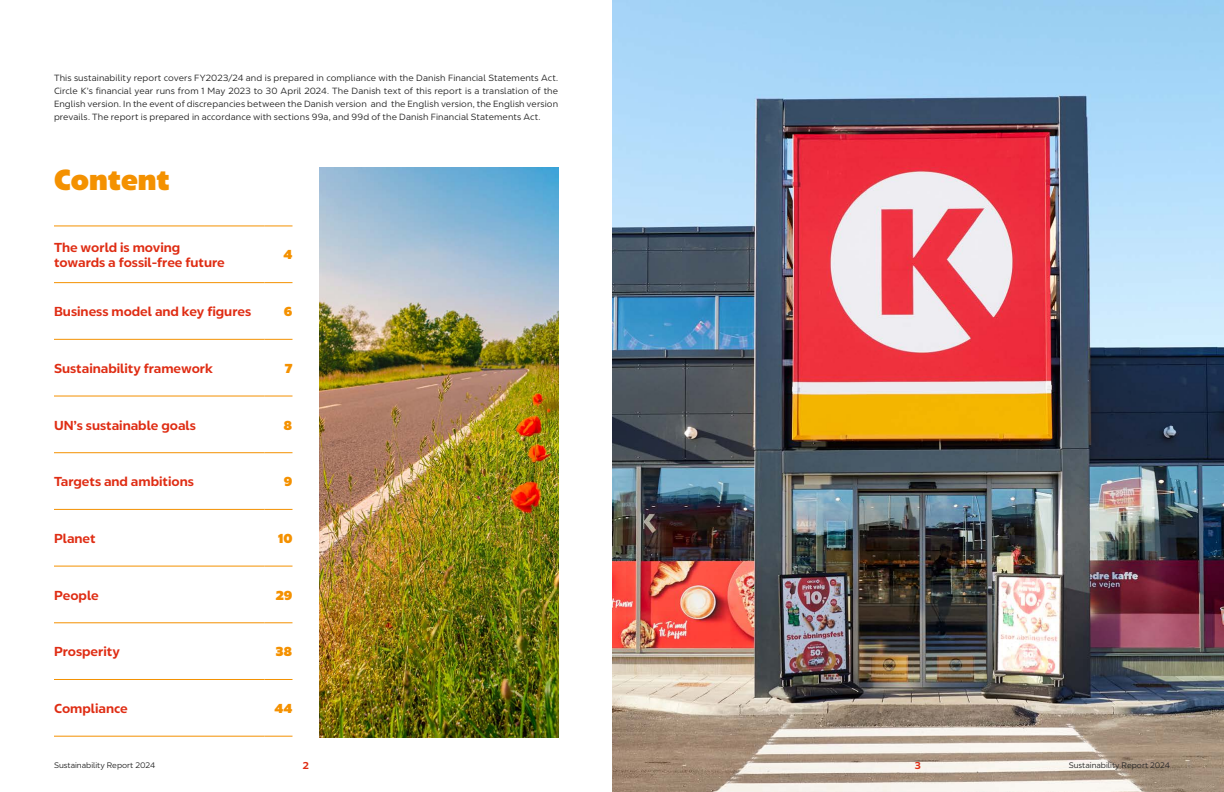
<style>
.page{position:relative;width:1224px;height:792px;background:#fff}
.page>*{position:absolute;margin:0;border:0;box-sizing:border-box;transform-origin:0 0}
.t1{font:900 29px "ACT Easy";color:#f49100}
.t2{font:700 13px/15.6px "ACT Easy";color:#df2d14}
.t3{font:900 13px "ACT Easy";color:#f49100}
.t4{font:700 10px "ACT Easy";color:#df2d14}
.t5{font:9px/13px "ACT Easy";letter-spacing:.015em;color:#272727;text-align:justify}
.t6{font:8px "ACT Easy";color:#272727}
</style>
<div class="page">
<img style="left:612px;top:0;width:612px;height:792px">
<hr style="left:54px;top:225px;width:210px;height:1px;background:#f49100">
<svg style="left:264px;top:225px;width:28px;height:1px"></svg>
<hr style="left:54px;top:282px;width:210px;height:1px;background:#f49100">
<svg style="left:264px;top:282px;width:28px;height:1px"></svg>
<hr style="left:54px;top:339px;width:210px;height:1px;background:#f49100">
<svg style="left:264px;top:339px;width:28px;height:1px"></svg>
<hr style="left:54px;top:396px;width:210px;height:1px;background:#f49100">
<svg style="left:264px;top:396px;width:28px;height:1px"></svg>
<hr style="left:54px;top:452px;width:210px;height:1px;background:#f49100">
<svg style="left:264px;top:452px;width:28px;height:1px"></svg>
<hr style="left:54px;top:509px;width:210px;height:1px;background:#f49100">
<svg style="left:264px;top:509px;width:28px;height:1px"></svg>
<hr style="left:54px;top:566px;width:210px;height:1px;background:#f49100">
<svg style="left:264px;top:566px;width:28px;height:1px"></svg>
<hr style="left:54px;top:622px;width:210px;height:1px;background:#f49100">
<svg style="left:264px;top:622px;width:28px;height:1px"></svg>
<hr style="left:54px;top:679px;width:210px;height:1px;background:#f49100">
<svg style="left:264px;top:679px;width:28px;height:1px"></svg>
<hr style="left:54px;top:736px;width:210px;height:1px;background:#f49100">
<svg style="left:264px;top:736px;width:28px;height:1px"></svg>
<img style="left:320px;top:167px;width:238px;height:571px">
<p class="t5" style="left:54px;top:71px;width:506px">This sustainability report covers FY2023/24 and is prepared in compliance with the Danish Financial Statements Act.<br>Circle K’s financial year runs from 1 May 2023 to 30 April 2024. The Danish text of this report is a translation of the English version. In the event of discrepancies between the Danish version and the English version, the English version prevails. The report is prepared in accordance with sections 99a, and 99d of the Danish Financial Statements Act.</p>
<h1 class="t1" style="left:54px;top:161px;width:117px">Content</h1>
<h2 class="t2" style="left:54px;top:239px;width:172px">The world is moving towards a fossil-free future</h2>
<h2 class="t3" style="left:284px;top:246px;width:10px">4</h2>
<h2 class="t2" style="left:54px;top:303px;width:199px">Business model and key figures</h2>
<h2 class="t3" style="left:284px;top:303px;width:10px">6</h2>
<h2 class="t2" style="left:54px;top:360px;width:160px">Sustainability framework</h2>
<h2 class="t3" style="left:285px;top:360px;width:9px">7</h2>
<h2 class="t2" style="left:54px;top:417px;width:143px">UN’s sustainable goals</h2>
<h2 class="t3" style="left:284px;top:417px;width:10px">8</h2>
<h2 class="t2" style="left:54px;top:473px;width:142px">Targets and ambitions</h2>
<h2 class="t3" style="left:284px;top:473px;width:10px">9</h2>
<h2 class="t2" style="left:54px;top:530px;width:43px">Planet</h2>
<h2 class="t3" style="left:278px;top:530px;width:16px">10</h2>
<h2 class="t2" style="left:54px;top:587px;width:46px">People</h2>
<h2 class="t3" style="left:276px;top:587px;width:18px">29</h2>
<h2 class="t2" style="left:54px;top:644px;width:67px">Prosperity</h2>
<h2 class="t3" style="left:275px;top:643px;width:19px">38</h2>
<h2 class="t2" style="left:54px;top:700px;width:75px">Compliance</h2>
<h2 class="t3" style="left:275px;top:700px;width:19px">44</h2>
<p class="t6" style="left:54px;top:760px;width:103px">Sustainability Report 2024</p>
<p class="t4" style="left:303px;top:759px;width:8px">2</p>
<p class="t6" style="left:1069px;top:760px;width:103px">Sustainability Report 2024</p>
<p class="t4" style="left:915px;top:759px;width:8px">3</p>
</div>
